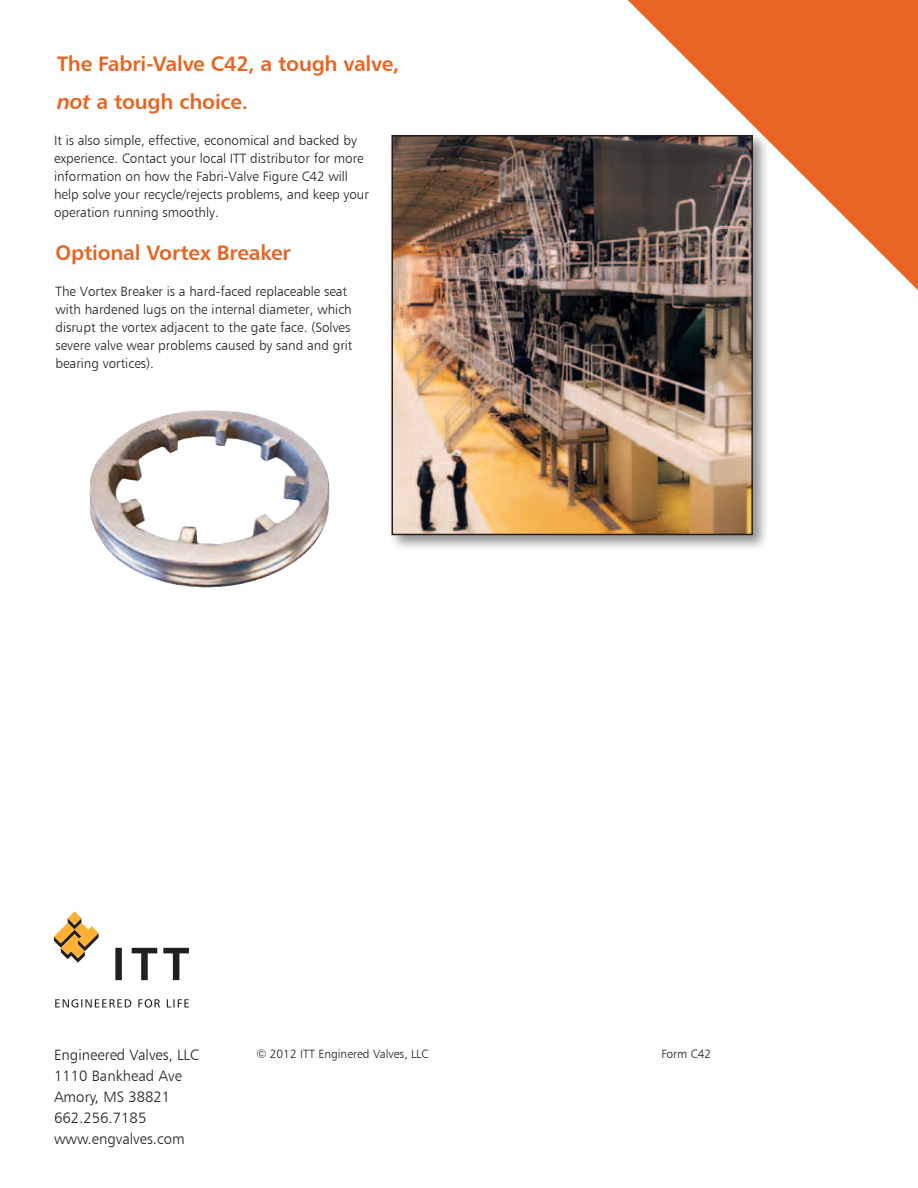
<style>
.page{position:relative;width:918px;height:1188px;background:#fff}
.page>*{position:absolute;margin:0;border:0;box-sizing:border-box;transform-origin:0 0}
.t1{font:21px/37.5px "Humanist 777 BT Bold B";letter-spacing:-.015em;color:#e76522}
.t2{font:15px/21px "Humanist 777 BT Light B";color:#231f20}
.t3{font:13.5px/18px "Humanist 777 BT Light B";color:#231f20}
.t4{font:12px "Humanist 777 BT Light B";color:#231f20}
.s1{font-family:"Humanist 777 BT Bold Italic B"}
</style>
<div class="page">
<svg style="left:627px;top:0;width:291px;height:291px;fill:#e76522"></svg>
<svg style="left:55px;top:999px;width:76px;height:9px"></svg>
<svg style="left:138px;top:999px;width:22px;height:9px"></svg>
<svg style="left:167px;top:999px;width:22px;height:8px"></svg>
<svg style="left:115px;top:948px;width:7px;height:32px"></svg>
<svg style="left:132px;top:948px;width:25px;height:32px"></svg>
<svg style="left:163px;top:948px;width:26px;height:32px"></svg>
<svg style="left:54px;top:911px;width:45px;height:52px"></svg>
<div style="left:388px;top:131px;width:382px;height:421px;background:#231f20;opacity:.5"></div>
<img style="left:395px;top:138px;width:355px;height:394px">
<div style="left:392px;top:135px;width:361px;height:400px;border:2px solid #231f20"></div>
<img style="left:89px;top:411px;width:113px;height:163px">
<h1 class="t1" style="left:57px;top:45px;width:344px">The Fabri-Valve C42, a tough valve, <span class="s1">not</span> a tough choice.</h1>
<p class="t3" style="left:54px;top:131px;width:316px">It is also simple, effective, economical and backed by experience. Contact your local ITT distributor for more information on how the Fabri-Valve Figure C42 will help solve your recycle/rejects problems, and keep your operation running smoothly.</p>
<h1 class="t1" style="left:56px;top:234px;width:237px">Optional Vortex Breaker</h1>
<p class="t3" style="left:56px;top:282px;width:299px">The Vortex Breaker is a hard-faced replaceable seat with hardened lugs on the internal diameter, which disrupt the vortex adjacent to the gate face. (Solves severe valve wear problems caused by sand and grit bearing vortices).</p>
<p class="t2" style="left:54px;top:1044px;width:146px">Engineered Valves, LLC<br>1110 Bankhead Ave<br>Amory, MS 38821<br>662.256.7185 www.engvalves.com</p>
<p class="t4" style="left:256px;top:1046px;width:173px">© 2012 ITT Enginered Valves, LLC</p>
<p class="t4" style="left:662px;top:1046px;width:51px">Form C42</p>
</div>
